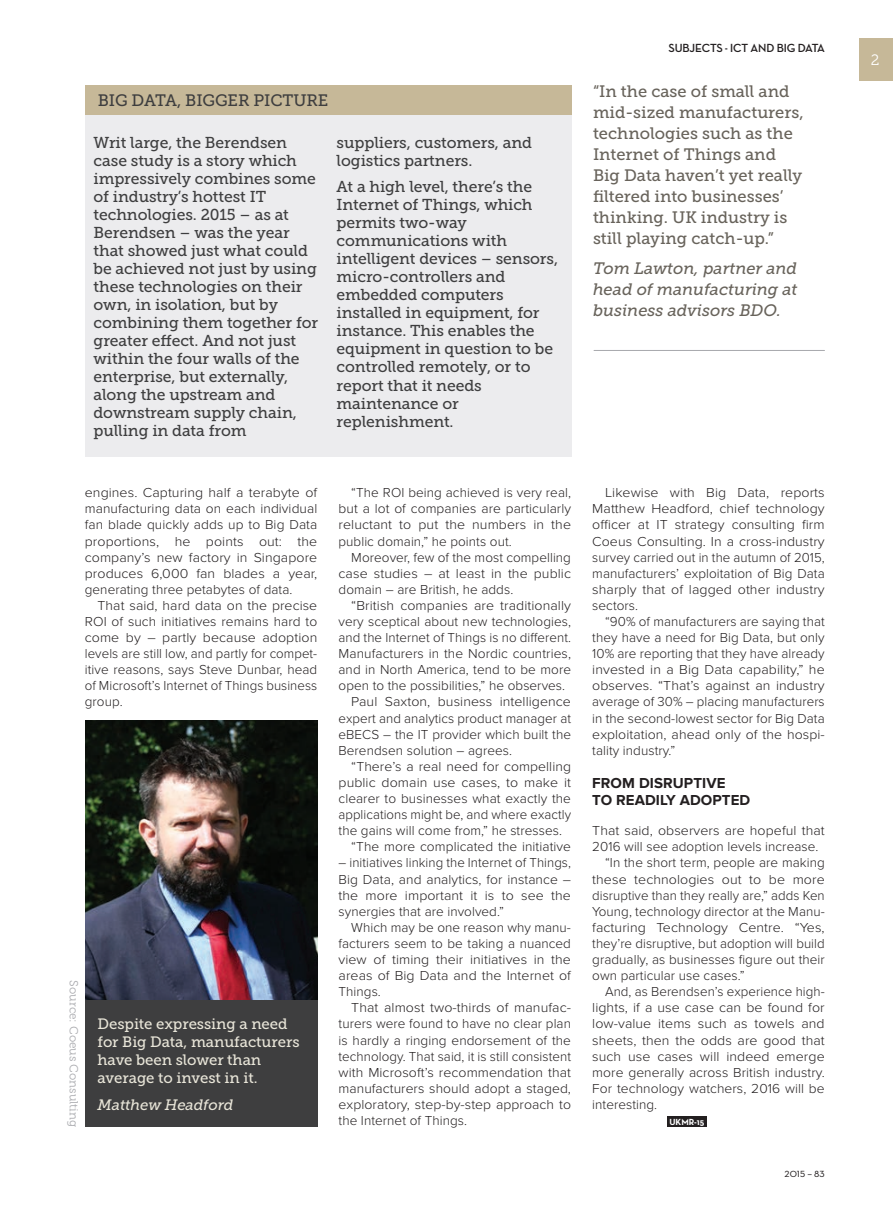
<style>
.page{position:relative;width:893px;height:1212px;background:#fff}
.page>*{position:absolute;margin:0;border:0;box-sizing:border-box;transform-origin:0 0}
.t1{font:16.5px/21px "Museo Slab 500";color:#68635b}
.t2{font:italic 16.5px/21px "Museo Slab 500";color:#68635b;text-align:justify}
.t3{font:16.5px "Museo Slab 500";letter-spacing:-.005em;color:#3e3e3f}
.t4{font:15.75px/18px "Museo Slab 500";letter-spacing:-.005em;color:#3e3e3f}
.t5{font:15px/18px "Museo Slab 500";letter-spacing:-.005em;color:#e8e5d8}
.t6{font:700 15px/16px "Proxima Nova";letter-spacing:.005em;color:#231f20}
.t7{font:italic 15px "Museo Slab 500";letter-spacing:-.005em;color:#e8e5d8}
.t8{font:15px "Museo Slab 300";color:#fff}
.t9{font:300 13.5px/16px "Proxima Nova";letter-spacing:.005em;color:#231f20;text-align:justify}
.t10{font:300 13.5px/16px "Proxima Nova";letter-spacing:.005em;color:#231f20;text-align:justify;scale:1.05 1}
.t11{font:300 13.5px/16px "Proxima Nova";letter-spacing:.005em;color:#231f20;text-align:justify;scale:1.04 1}
.t12{font:700 12px "Neutra Disp";letter-spacing:-.01em;color:#231f20}
.t13{font:500 12px "Neutra Disp";color:#231f20}
.t14{font:11.7px "Museo Slab 300";color:#a8a9ad}
.t15{font:700 9px "Neutra Text";color:#fff}
</style>
<div class="page">
<div style="left:859px;top:38px;width:34px;height:43px;background:#c6b898"></div>
<div style="left:85px;top:115px;width:486px;height:341px;background:#ececee"></div>
<div style="left:85px;top:85px;width:486px;height:30px;background:#c6b898"></div>
<hr style="left:594px;top:350px;width:230px;height:1px;background:#a8a9ad">
<img style="left:85px;top:721px;width:232px;height:279px">
<div style="left:85px;top:1000px;width:232px;height:127px;background:#3e3e3f"></div>
<div style="left:667px;top:1116px;width:39px;height:11px;background:#231f20"></div>
<p class="t12" style="left:668px;top:42px;width:158px">SUBJECTS - ICT AND BIG DATA</p>
<p class="t3" style="left:98px;top:91px;width:232px">BIG DATA, BIGGER PICTURE</p>
<p class="t1" style="left:593px;top:81px;width:212px">“In the case of small and mid-sized manufacturers, technologies such as the<br>Internet of Things and<br>Big Data haven’t yet really filtered into businesses’ thinking. UK industry is still playing catch-up.”</p>
<p class="t2" style="left:593px;top:258px;width:206px">Tom Lawton, partner and head of manufacturing at business advisors BDO.</p>
<p class="t4" style="left:94px;top:134px;width:226px">Writ large, the Berendsen case study is a story which impressively combines some of industry’s hottest IT technologies. 2015 – as at<br>Berendsen – was the year that showed just what could be achieved not just by using these technologies on their own, in isolation, but by combining them together for greater effect. And not just within the four walls of the enterprise, but externally, along the upstream and downstream supply chain, pulling in data from</p>
<p class="t4" style="left:337px;top:134px;width:197px">suppliers, customers, and logistics partners.</p>
<p class="t4" style="left:337px;top:178px;width:223px">At a high level, there’s the<br>Internet of Things, which permits two-way communications with intelligent devices – sensors, micro-controllers and embedded computers installed in equipment, for instance. This enables the equipment in question to be controlled remotely, or to report that it needs maintenance or replenishment.</p>
<p class="t10" style="left:85px;top:485px;width:223px">engines. Capturing half a terabyte of manufacturing data on each individual fan blade quickly adds up to Big Data proportions, he points out: the company’s new factory in Singapore produces 6,000 fan blades a year, generating three petabytes of data.</p>
<p class="t11" style="left:85px;top:597px;width:225px;text-indent:13px">That said, hard data on the precise ROI of such initiatives remains hard to come by – partly because adoption levels are still low, and partly for compet&shy;itive reasons, says Steve Dunbar, head of Microsoft’s Internet of Things business group.</p>
<p class="t14" style="left:80px;top:980px;width:148px;rotate:90deg">Source: Coeus Consulting</p>
<p class="t5" style="left:98px;top:1015px;width:203px">Despite expressing a need for Big Data, manufacturers have been slower than average to invest in it.</p>
<p class="t7" style="left:98px;top:1096px;width:137px">Matthew Headford</p>
<p class="t9" style="left:339px;top:485px;width:234px;text-indent:13px">“The ROI being achieved is very real, but a lot of companies are particularly reluctant to put the numbers in the public domain,” he points out.</p>
<p class="t9" style="left:339px;top:549px;width:234px;text-indent:13px">Moreover, few of the most compelling case studies – at least in the public domain – are British, he adds.</p>
<p class="t10" style="left:351px;top:597px;width:211px">“British companies are traditionally</p>
<p class="t9" style="left:339px;top:614px;width:234px">very sceptical about new technologies,</p>
<p class="t9" style="left:339px;top:630px;width:234px">and the Internet of Things is no different.</p>
<p class="t9" style="left:339px;top:646px;width:234px">Manufacturers in the Nordic countries,</p>
<p class="t9" style="left:339px;top:662px;width:234px">and in North America, tend to be more</p>
<p class="t9" style="left:339px;top:678px;width:228px">open to the possibilities,” he observes.</p>
<p class="t10" style="left:351px;top:694px;width:211px">Paul Saxton, business intelligence</p>
<p class="t9" style="left:339px;top:710px;width:234px">expert and analytics product manager at</p>
<p class="t9" style="left:339px;top:726px;width:234px">eBECS – the IT provider which built the</p>
<p class="t9" style="left:339px;top:742px;width:175px">Berendsen solution – agrees.</p>
<p class="t11" style="left:351px;top:758px;width:213px">“There’s a real need for compelling</p>
<p class="t10" style="left:339px;top:774px;width:223px">public domain use cases, to make it</p>
<p class="t9" style="left:339px;top:791px;width:234px">clearer to businesses what exactly the</p>
<p class="t9" style="left:339px;top:807px;width:234px">applications might be, and where exactly</p>
<p class="t9" style="left:339px;top:823px;width:225px">the gains will come from,” he stresses.</p>
<p class="t9" style="left:351px;top:839px;width:221px">“The more complicated the initiative</p>
<p class="t9" style="left:339px;top:855px;width:234px">– initiatives linking the Internet of Things, Big Data, and analytics, for instance – the more important it is to see the synergies that are involved.”</p>
<p class="t9" style="left:339px;top:919px;width:234px;text-indent:13px">Which may be one reason why manu&shy;facturers seem to be taking a nuanced view of timing their initiatives in the areas of Big Data and the Internet of Things.</p>
<p class="t10" style="left:339px;top:1000px;width:223px;text-indent:13px">That almost two-thirds of manufac&shy;turers were found to have no clear plan is hardly a ringing endorsement of the technology. That said, it is still consistent with Microsoft’s recommendation that manufacturers should adopt a staged, exploratory, step-by-step approach to the Internet of Things.</p>
<p class="t10" style="left:592px;top:485px;width:223px;text-indent:13px">Likewise with Big Data, reports Matthew Headford, chief technology officer at IT strategy consulting firm Coeus Consulting. In a cross-industry survey carried out in the autumn of 2015, manufacturers’ exploitation of Big Data sharply that of lagged other industry sectors.</p>
<p class="t9" style="left:592px;top:614px;width:234px;text-indent:13px">“90% of manufacturers are saying that they have a need for Big Data, but only 10% are reporting that they have already invested in a Big Data capability,” he observes. “That’s against an industry average of 30% – placing manufacturers in the second-lowest sector for Big Data exploitation, ahead only of the hospi&shy;tality industry.”</p>
<p class="t6" style="left:592px;top:776px;width:160px">FROM DISRUPTIVE<br>TO READILY ADOPTED</p>
<p class="t10" style="left:592px;top:823px;width:223px">That said, observers are hopeful that</p>
<p class="t9" style="left:592px;top:839px;width:228px">2016 will see adoption levels increase.</p>
<p class="t9" style="left:605px;top:855px;width:221px">“In the short term, people are making</p>
<p class="t10" style="left:592px;top:871px;width:223px">these technologies out to be more</p>
<p class="t9" style="left:592px;top:887px;width:234px">disruptive than they really are,” adds Ken</p>
<p class="t9" style="left:592px;top:903px;width:234px">Young, technology director at the Manu-</p>
<p class="t10" style="left:592px;top:919px;width:223px">facturing Technology Centre. “Yes,</p>
<p class="t9" style="left:592px;top:935px;width:234px">they’re disruptive, but adoption will build</p>
<p class="t9" style="left:592px;top:952px;width:234px">gradually, as businesses figure out their</p>
<p class="t9" style="left:592px;top:968px;width:154px">own particular use cases.”</p>
<p class="t9" style="left:605px;top:984px;width:221px">And, as Berendsen’s experience high-</p>
<p class="t10" style="left:592px;top:1000px;width:223px">lights, if a use case can be found for</p>
<p class="t10" style="left:592px;top:1016px;width:223px">low-value items such as towels and</p>
<p class="t10" style="left:592px;top:1032px;width:223px">sheets, then the odds are good that</p>
<p class="t10" style="left:592px;top:1048px;width:223px">such use cases will indeed emerge</p>
<p class="t9" style="left:592px;top:1064px;width:234px">more generally across British industry.</p>
<p class="t9" style="left:592px;top:1080px;width:234px">For technology watchers, 2016 will be</p>
<p class="t9" style="left:592px;top:1096px;width:66px">interesting.</p>
<p class="t15" style="left:669px;top:1116px;width:37px">UKMR-15</p>
<p class="t13" style="left:785px;top:1166px;width:42px">2015 – 83</p>
<p class="t8" style="left:871px;top:52px;width:10px">2</p>
</div>
